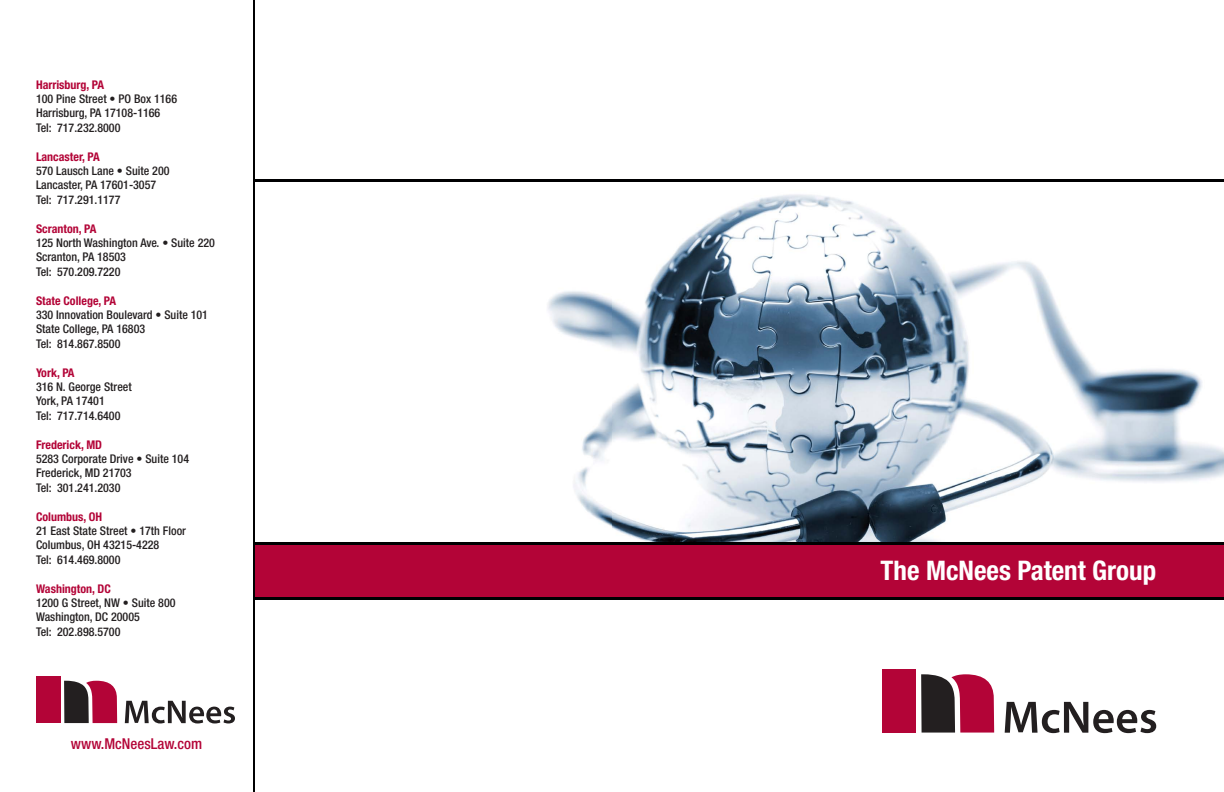
<style>
.page{position:relative;width:1224px;height:792px;background:#fff}
.page>*{position:absolute;margin:0;border:0;box-sizing:border-box;transform-origin:0 0}
.t1{font:700 condensed 27px "Helvetica Neue";color:#fff}
.t2{font:500 condensed 15px "Helvetica Neue";color:#b30437}
.t3{font:500 condensed 12px "Helvetica Neue";color:#231f20}
.t4{font:700 condensed 12px "Helvetica Neue";color:#b30437}
</style>
<div class="page">
<img style="left:489px;top:194px;width:735px;height:349px">
<hr style="left:612px;top:179px;width:612px;height:3px;background:#000001">
<hr style="left:612px;top:597px;width:612px;height:3px;background:#000001">
<hr style="left:612px;top:543px;width:612px;height:2px;background:#000001">
<hr style="left:253px;top:179px;width:359px;height:3px;background:#000001">
<hr style="left:253px;top:597px;width:359px;height:3px;background:#000001">
<hr style="left:253px;top:543px;width:359px;height:2px;background:#000001">
<div style="left:253px;top:545px;width:359px;height:52px;background:#b30437"></div>
<div style="left:612px;top:545px;width:612px;height:52px;background:#b30437"></div>
<hr style="left:253px;top:0;width:2px;height:792px;background:#000001">
<svg style="left:1005px;top:702px;width:151px;height:31px"></svg>
<div style="left:883px;top:669px;width:33px;height:64px;background:#b30437"></div>
<svg style="left:921px;top:674px;width:73px;height:59px;background:#803047"></svg>
<svg style="left:125px;top:701px;width:110px;height:22px"></svg>
<div style="left:36px;top:677px;width:24px;height:46px;background:#b30437"></div>
<svg style="left:64px;top:681px;width:53px;height:42px;background:#7d2c44"></svg>
<p class="t4" style="left:36px;top:77px;width:70px">Harrisburg, PA</p>
<p class="t3" style="left:36px;top:91px;width:143px">100 Pine Street • PO Box 1166</p>
<p class="t3" style="left:36px;top:106px;width:126px">Harrisburg, PA 17108-1166</p>
<p class="t3" style="left:36px;top:120px;width:86px">Tel: 717.232.8000</p>
<p class="t4" style="left:36px;top:149px;width:65px">Lancaster, PA</p>
<p class="t3" style="left:36px;top:163px;width:135px">570 Lausch Lane • Suite 200</p>
<p class="t3" style="left:36px;top:178px;width:122px">Lancaster, PA 17601-3057</p>
<p class="t3" style="left:36px;top:192px;width:86px">Tel: 717.291.1177</p>
<p class="t4" style="left:36px;top:221px;width:62px">Scranton, PA</p>
<p class="t3" style="left:36px;top:236px;width:180px">125 North Washington Ave. • Suite 220</p>
<p class="t3" style="left:36px;top:250px;width:92px">Scranton, PA 18503</p>
<p class="t3" style="left:36px;top:264px;width:86px">Tel: 570.209.7220</p>
<p class="t4" style="left:36px;top:293px;width:82px">State College, PA</p>
<p class="t3" style="left:36px;top:308px;width:174px">330 Innovation Boulevard • Suite 101</p>
<p class="t3" style="left:36px;top:322px;width:111px">State College, PA 16803</p>
<p class="t3" style="left:36px;top:336px;width:86px">Tel: 814.867.8500</p>
<p class="t4" style="left:36px;top:365px;width:40px">York, PA</p>
<p class="t3" style="left:36px;top:380px;width:97px">316 N. George Street</p>
<p class="t3" style="left:36px;top:394px;width:70px">York, PA 17401</p>
<p class="t3" style="left:36px;top:408px;width:86px">Tel: 717.714.6400</p>
<p class="t4" style="left:36px;top:437px;width:68px">Frederick, MD</p>
<p class="t3" style="left:36px;top:452px;width:155px">5283 Corporate Drive • Suite 104</p>
<p class="t3" style="left:36px;top:466px;width:97px">Frederick, MD 21703</p>
<p class="t3" style="left:36px;top:480px;width:86px">Tel: 301.241.2030</p>
<p class="t4" style="left:36px;top:509px;width:68px">Columbus, OH</p>
<p class="t3" style="left:36px;top:524px;width:152px">21 East State Street • 17th Floor</p>
<p class="t3" style="left:36px;top:538px;width:125px">Columbus, OH 43215-4228</p>
<p class="t3" style="left:36px;top:552px;width:86px">Tel: 614.469.8000</p>
<p class="t4" style="left:36px;top:581px;width:76px">Washington, DC</p>
<p class="t3" style="left:36px;top:596px;width:141px">1200 G Street, NW • Suite 800</p>
<p class="t3" style="left:36px;top:610px;width:105px">Washington, DC 20005</p>
<p class="t3" style="left:36px;top:624px;width:86px">Tel: 202.898.5700</p>
<p class="t2" style="left:71px;top:734px;width:133px">www.McNeesLaw.com</p>
<p class="t1" style="left:881px;top:554px;width:277px">The McNees Patent Group</p>
</div>
